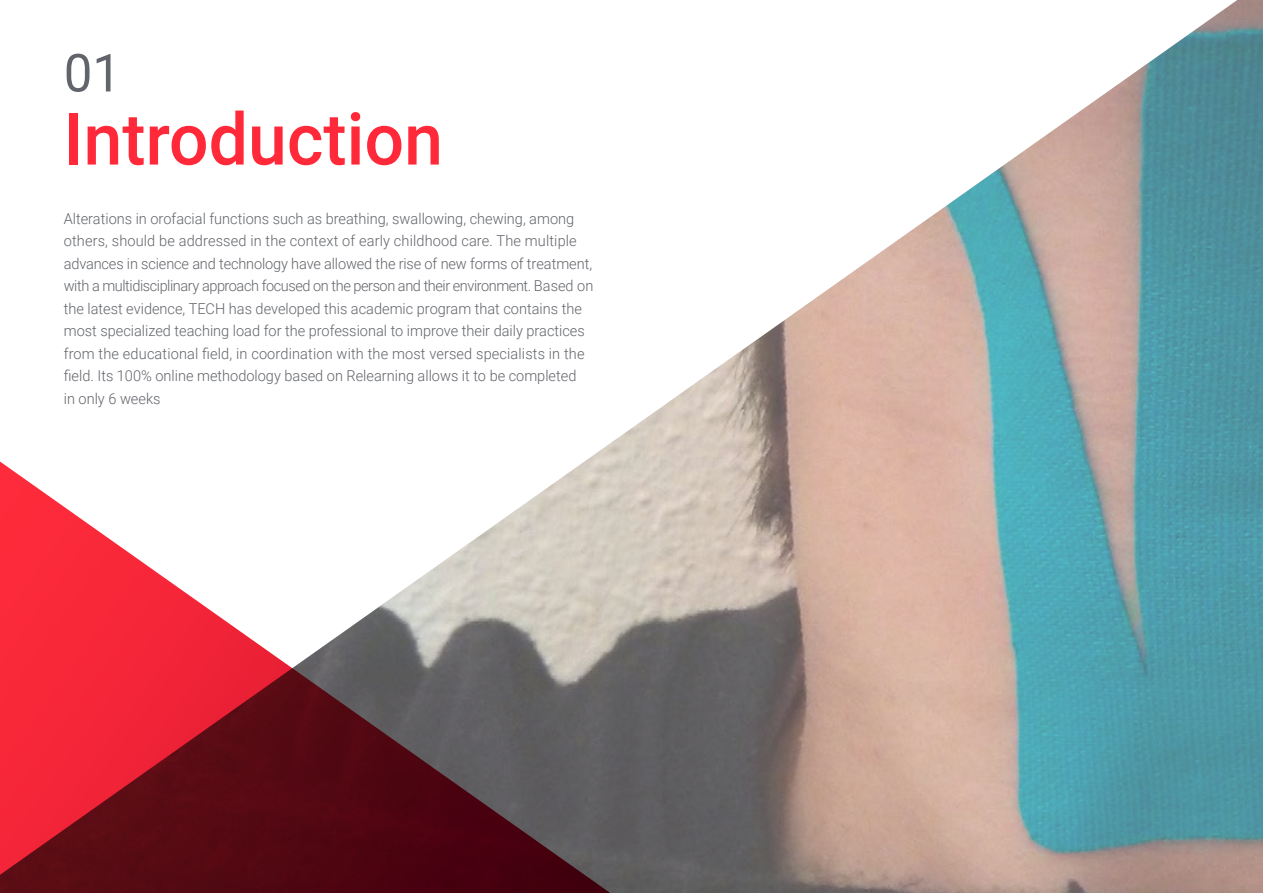
<style>
.page{position:relative;width:1263px;height:893px;background:#fff}
.page>*{position:absolute;margin:0;border:0;box-sizing:border-box;transform-origin:0 0}
.t1{font:500 72px "Roboto";color:#ff293a}
.t2{font:52.5px "Roboto";color:#61646a}
.t3{font:300 15px/22.5px "Roboto";color:#61646a}
</style>
<div class="page">
<img style="left:607px;top:0;width:656px;height:893px">
<svg style="left:0;top:446px;width:640px;height:447px"></svg>
<h2 class="t2" style="left:64px;top:36px;width:59px">01</h2>
<h1 class="t1" style="left:64px;top:89px;width:381px">Introduction</h1>
<p class="t3" style="left:64px;top:207px;width:531px">Alterations in orofacial functions such as breathing, swallowing, chewing, among others, should be addressed in the context of early childhood care. The multiple advances in science and technology have allowed the rise of new forms of treatment, with a multidisciplinary approach focused on the person and their environment. Based on the latest evidence, TECH has developed this academic program that contains the most specialized teaching load for the professional to improve their daily practices from the educational field, in coordination with the most versed specialists in the field. Its 100% online methodology based on Relearning allows it to be completed<br>in only 6 weeks</p>
</div>
